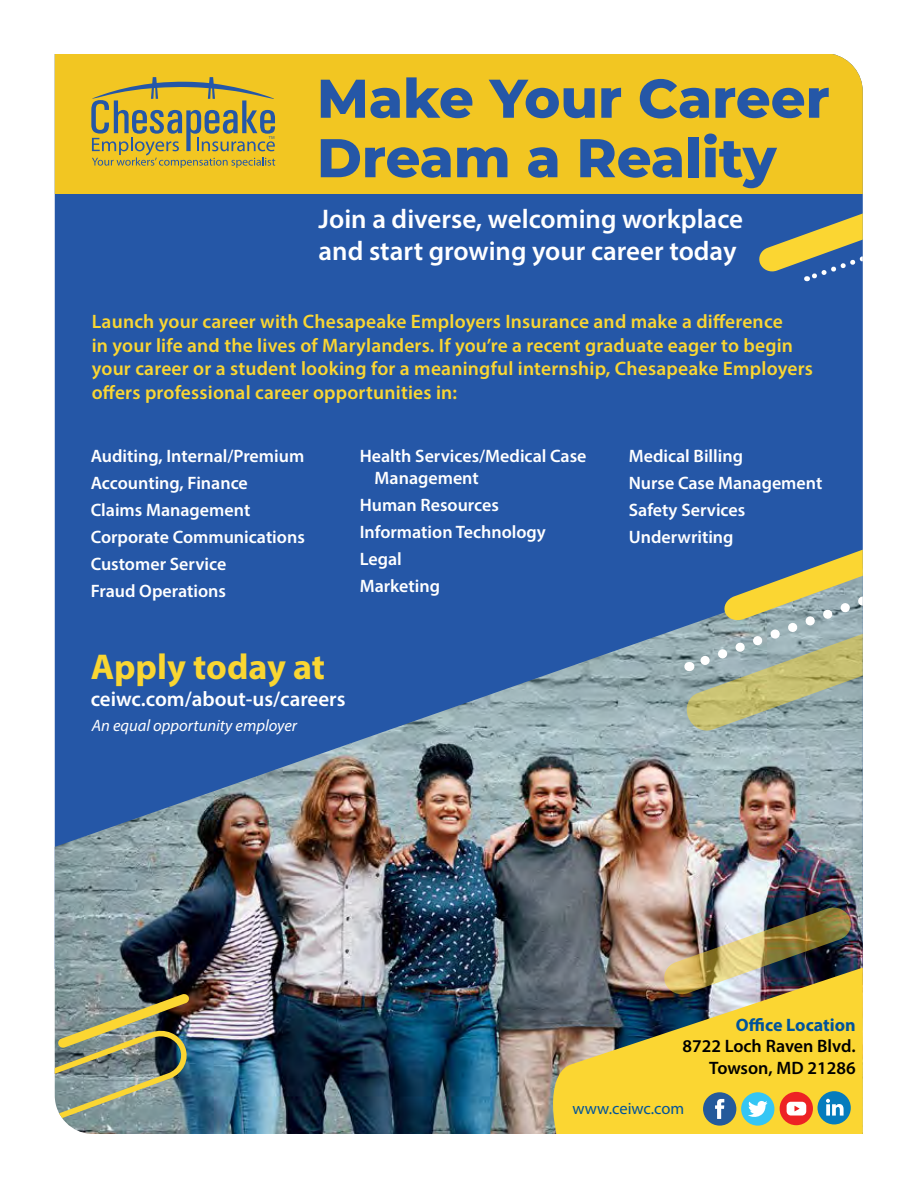
<style>
.page{position:relative;width:918px;height:1188px;background:#fff}
.page>*{position:absolute;margin:0;border:0;box-sizing:border-box;transform-origin:0 0}
.t1{font:800 54.45px/59.6px "Montserrat";color:#2557a7}
.t2{font:700 36px "Myriad Pro";color:#fad632}
.t3{font:600 27px/32.4px "Myriad Pro";color:#fff}
.t4{font:600 21px "Myriad Pro";color:#fff}
.t5{font:600 19.5px/23.4px "Myriad Pro";letter-spacing:.01em;color:#fad632}
.t6{font:600 18px/27px "Myriad Pro";color:#fff}
.t7{font:600 18px/21.6px "Myriad Pro";color:#000;text-align:right}
.t8{font:700 18px "Myriad Pro";color:#00539b}
.t9{font:italic 16.5px "Myriad Pro";color:#fff}
.t10{font:16.5px "Myriad Pro";color:#00539b}
</style>
<div class="page">
<div style="left:55px;top:194px;width:808px;height:370px;background:#2557a7"></div>
<div style="left:55px;top:54px;width:808px;height:140px;background:#f2c622"></div>
<img style="left:55px;top:564px;width:808px;height:570px">
<img style="left:547px;top:937px;width:316px;height:197px">
<img style="left:664px;top:908px;width:187px;height:86px">
<img style="left:55px;top:966px;width:162px;height:109px">
<img style="left:55px;top:993px;width:135px;height:141px">
<svg style="left:686px;top:547px;width:177px;height:184px;background:#95a393"></svg>
<svg style="left:758px;top:205px;width:105px;height:78px;background:#6d8283"></svg>
<svg style="left:91px;top:77px;width:184px;height:91px"></svg>
<div style="left:741px;top:1092px;width:33px;height:34px;background:#35c6f4;border-radius:50%"></div>
<svg style="left:748px;top:1101px;width:19px;height:16px"></svg>
<div style="left:703px;top:1092px;width:33px;height:34px;background:#245a9b;border-radius:50%"></div>
<svg style="left:715px;top:1099px;width:9px;height:20px"></svg>
<div style="left:780px;top:1092px;width:33px;height:33px;background:#ed2224;border-radius:50%"></div>
<svg style="left:787px;top:1102px;width:19px;height:14px"></svg>
<div style="left:818px;top:1091px;width:33px;height:33px;background:#067cbd;border-radius:50%"></div>
<svg style="left:826px;top:1099px;width:18px;height:17px"></svg>
<h1 class="t1" style="left:317px;top:66px;width:514px">Make Your Career<br>Dream a Reality</h1>
<h3 class="t3" style="left:319px;top:202px;width:426px">Join a diverse, welcoming workplace and start growing your career today</h3>
<p class="t5" style="left:92px;top:310px;width:723px">Launch your career with Chesapeake Employers Insurance and make a difference<br>in your life and the lives of Marylanders. If you’re a recent graduate eager to begin your career or a student looking for a meaningful internship, Chesapeake Employers offers professional career opportunities in:</p>
<p class="t6" style="left:91px;top:442px;width:216px">Auditing, Internal/Premium<br>Accounting, Finance<br>Claims Management<br>Corporate Communications<br>Customer Service<br>Fraud Operations</p>
<p class="t6" style="left:375px;top:445px;width:213px;line-height:21.6px;text-indent:-15px">Health Services/Medical Case<br>Management</p>
<p class="t6" style="left:360px;top:491px;width:188px">Human Resources<br>Information Technology<br>Legal<br>Marketing</p>
<h2 class="t2" style="left:91px;top:644px;width:236px">Apply today at</h2>
<p class="t4" style="left:91px;top:686px;width:256px">ceiwc.com/about-us/careers</p>
<p class="t9" style="left:92px;top:715px;width:207px">An equal opportunity employer</p>
<p class="t6" style="left:629px;top:442px;width:195px">Medical Billing<br>Nurse Case Management<br>Safety Services<br>Underwriting</p>
<p class="t8" style="left:736px;top:1013px;width:121px">Office Location</p>
<p class="t7" style="left:682px;top:1035px;width:175px">8722 Loch Raven Blvd.<br>Towson, MD 21286</p>
<p class="t10" style="left:573px;top:1098px;width:113px">www.ceiwc.com</p>
</div>
